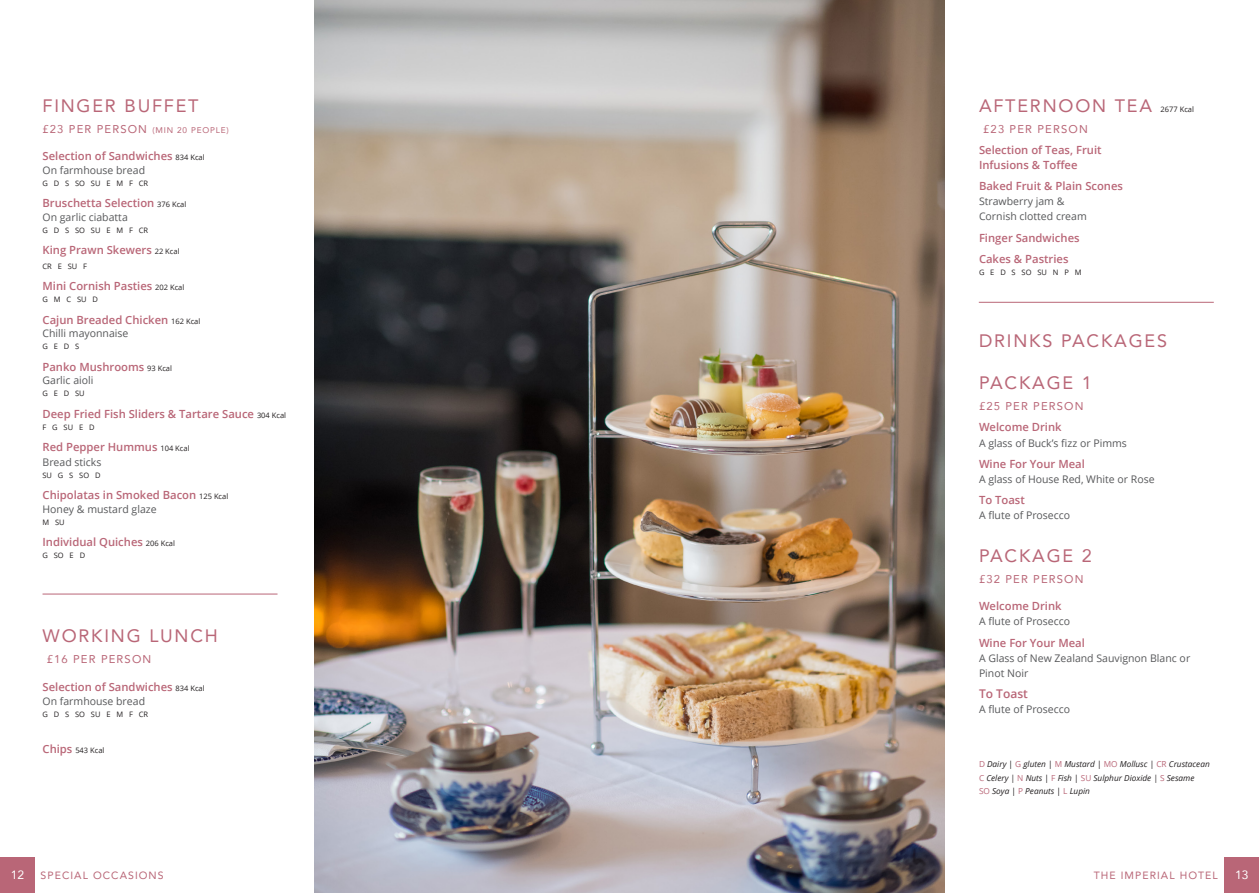
<style>
.page{position:relative;width:1259px;height:893px;background:#fff}
.page>*{position:absolute;margin:0;border:0;box-sizing:border-box;transform-origin:0 0}
.t1{font:18px "Avenir";letter-spacing:.1em;color:#b96677}
.t2{font:600 12px "Open Sans";color:#b96677}
.t3{font:12px "Avenir";color:#fff}
.t4{font:600 11.25px/15px "Open Sans";color:#b96677}
.t5{font:11.25px "Avenir";letter-spacing:.1em;color:#b96677}
.t6{font:10.5px/15px "Open Sans";color:#57585a}
.t7{font:10.5px "Avenir";letter-spacing:.1em;color:#b96677}
.t8{font:italic 8.25px/13.5px "Open Sans";color:#231f20}
.t9{font:8.25px "Avenir";letter-spacing:.1em;color:#b96677}
.t10{font:7.5px "Open Sans";color:#231f20}
.s1{font-size:11.25px}
.s2{font-weight:400;font-size:7.5px;color:#231f20}
.s3{font-weight:600;font-size:11.25px;color:#b96677}
.s4{font-style:normal;color:#b96677}
.s5{font-style:normal}
</style>
<div class="page">
<img style="left:315px;top:0;width:629px;height:893px">
<div style="left:1224px;top:858px;width:35px;height:35px;background:#b96677"></div>
<div style="left:0;top:857px;width:35px;height:36px;background:#b96677"></div>
<hr style="left:43px;top:594px;width:234px;height:1px;background:#b96677">
<hr style="left:978px;top:302px;width:235px;height:1px;background:#b96677">
<p class="t1" style="left:43px;top:91px;width:158px">FINGER BUFFET</p>
<p class="t9" style="left:43px;top:123px;width:188px"><span class="s1">£23 PER PERSON</span> (MIN 20 PEOPLE)</p>
<p class="t4" style="left:43px;top:148px;width:164px">Selection of Sandwiches <span class="s2">834 Kcal</span></p>
<p class="t6" style="left:43px;top:162px;width:104px">On farmhouse bread</p>
<p class="t10" style="left:43px;top:178px;width:107px">G D S SO SU E M F CR</p>
<p class="t4" style="left:43px;top:195px;width:145px">Bruschetta Selection <span class="s2">376 Kcal</span></p>
<p class="t6" style="left:43px;top:209px;width:87px">On garlic ciabatta</p>
<p class="t10" style="left:43px;top:225px;width:107px">G D S SO SU E M F CR</p>
<p class="t4" style="left:43px;top:242px;width:138px">King Prawn Skewers <span class="s2">22 Kcal</span></p>
<p class="t10" style="left:43px;top:261px;width:46px">CR E SU F</p>
<p class="t4" style="left:43px;top:279px;width:143px">Mini Cornish Pasties <span class="s2">202 Kcal</span></p>
<p class="t10" style="left:43px;top:295px;width:57px">G M C SU D</p>
<p class="t4" style="left:43px;top:312px;width:159px">Cajun Breaded Chicken <span class="s2">162 Kcal</span></p>
<p class="t6" style="left:43px;top:326px;width:87px">Chilli mayonnaise</p>
<p class="t10" style="left:43px;top:341px;width:38px">G E D S</p>
<p class="t4" style="left:43px;top:359px;width:131px">Panko Mushrooms <span class="s2">93 Kcal</span></p>
<p class="t6" style="left:43px;top:373px;width:52px">Garlic aioli</p>
<p class="t10" style="left:43px;top:388px;width:44px">G E D SU</p>
<p class="t4" style="left:43px;top:406px;width:245px">Deep Fried Fish Sliders &amp; Tartare Sauce <span class="s2">304 Kcal</span></p>
<p class="t10" style="left:43px;top:422px;width:53px">F G SU E D</p>
<p class="t4" style="left:43px;top:439px;width:148px">Red Pepper Hummus <span class="s2">104 Kcal</span></p>
<p class="t6" style="left:43px;top:454px;width:60px">Bread sticks</p>
<p class="t10" style="left:43px;top:470px;width:59px">SU G S SO D</p>
<p class="t4" style="left:43px;top:488px;width:187px">Chipolatas in Smoked Bacon <span class="s2">125 Kcal</span></p>
<p class="t6" style="left:43px;top:501px;width:116px">Honey &amp; mustard glaze</p>
<p class="t10" style="left:43px;top:517px;width:24px">M SU</p>
<p class="t4" style="left:43px;top:534px;width:134px">Individual Quiches <span class="s2">206 Kcal</span></p>
<p class="t10" style="left:43px;top:550px;width:44px">G SO E D</p>
<p class="t1" style="left:43px;top:622px;width:177px">WORKING LUNCH</p>
<p class="t5" style="left:47px;top:650px;width:106px">£16 PER PERSON</p>
<p class="t4" style="left:43px;top:679px;width:164px">Selection of Sandwiches <span class="s2">834 Kcal</span></p>
<p class="t6" style="left:43px;top:693px;width:104px">On farmhouse bread</p>
<p class="t10" style="left:43px;top:709px;width:107px">G D S SO SU E M F CR</p>
<p class="t10" style="left:43px;top:745px;width:63px"><span class="s3">Chips</span> 543 Kcal</p>
<p class="t1" style="left:979px;top:91px;width:174px">AFTERNOON TEA</p>
<p class="t10" style="left:1160px;top:104px;width:35px">2677 Kcal</p>
<p class="t5" style="left:983px;top:120px;width:106px">£23 PER PERSON</p>
<p class="t4" style="left:979px;top:142px;width:124px">Selection of Teas, Fruit<br>Infusions &amp; Toffee</p>
<p class="t4" style="left:979px;top:178px;width:146px">Baked Fruit &amp; Plain Scones</p>
<p class="t6" style="left:979px;top:194px;width:109px">Strawberry jam &amp;<br>Cornish clotted cream</p>
<p class="t4" style="left:979px;top:230px;width:102px">Finger Sandwiches</p>
<p class="t4" style="left:979px;top:251px;width:91px">Cakes &amp; Pastries</p>
<p class="t10" style="left:979px;top:267px;width:104px">G E D S SO SU N P M</p>
<p class="t1" style="left:979px;top:326px;width:189px">DRINKS PACKAGES</p>
<p class="t1" style="left:979px;top:368px;width:114px">PACKAGE 1</p>
<p class="t5" style="left:979px;top:397px;width:106px">£25 PER PERSON</p>
<p class="t4" style="left:979px;top:420px;width:84px">Welcome Drink</p>
<p class="t6" style="left:979px;top:435px;width:149px">A glass of Buck’s fizz or Pimms</p>
<p class="t4" style="left:979px;top:456px;width:107px">Wine For Your Meal</p>
<p class="t6" style="left:979px;top:471px;width:177px">A glass of House Red, White or Rose</p>
<p class="t4" style="left:979px;top:492px;width:47px">To Toast</p>
<p class="t6" style="left:979px;top:508px;width:93px">A flute of Prosecco</p>
<p class="t1" style="left:979px;top:541px;width:114px">PACKAGE 2</p>
<p class="t5" style="left:979px;top:570px;width:106px">£32 PER PERSON</p>
<p class="t4" style="left:979px;top:598px;width:84px">Welcome Drink</p>
<p class="t6" style="left:979px;top:614px;width:93px">A flute of Prosecco</p>
<p class="t4" style="left:979px;top:635px;width:107px">Wine For Your Meal</p>
<p class="t6" style="left:979px;top:650px;width:213px">A Glass of New Zealand Sauvignon Blanc or<br>Pinot Noir</p>
<p class="t2" style="left:979px;top:685px;width:50px">To Toast</p>
<p class="t6" style="left:979px;top:701px;width:93px">A flute of Prosecco</p>
<p class="t8" style="left:979px;top:757px;width:232px"><span class="s4">D</span> Dairy <span class="s5">|</span> <span class="s4">G</span> gluten <span class="s5">|</span> <span class="s4">M</span> Mustard <span class="s5">|</span> <span class="s4">MO</span> Mollusc <span class="s5">|</span> <span class="s4">CR</span> Crustacean<br><span class="s4">C</span> Celery | <span class="s4">N</span> Nuts <span class="s5">|</span> <span class="s4">F</span> Fish <span class="s5">|</span> <span class="s4">SU</span> Sulphur Dioxide | <span class="s4">S</span> Sesame<br><span class="s4">SO</span> Soya <span class="s5">|</span> <span class="s4">P</span> Peanuts <span class="s5">|</span> <span class="s4">L</span> Lupin</p>
<p class="t3" style="left:11px;top:865px;width:15px">12</p>
<p class="t7" style="left:41px;top:866px;width:125px">SPECIAL OCCASIONS</p>
<p class="t7" style="left:1093px;top:866px;width:125px">THE IMPERIAL HOTEL</p>
<p class="t3" style="left:1235px;top:865px;width:15px">13</p>
</div>
